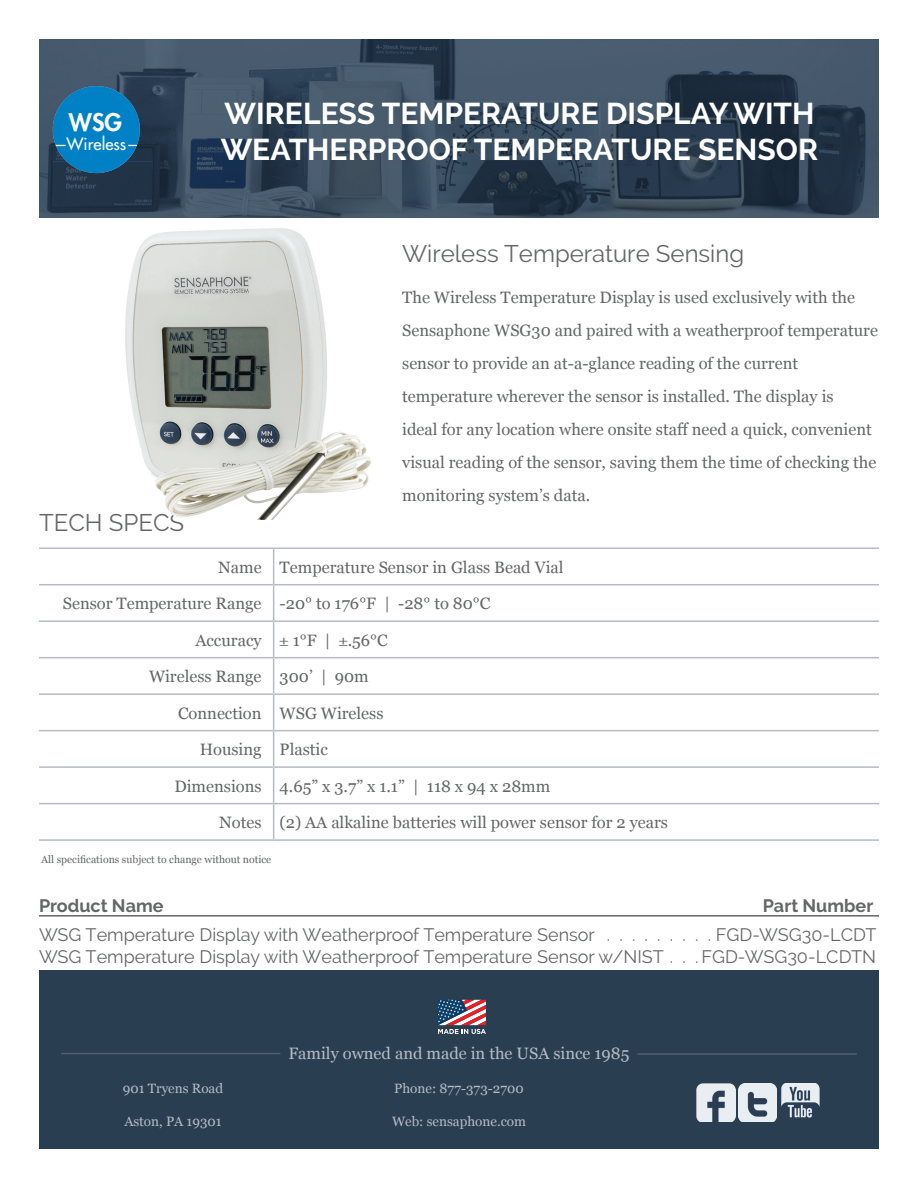
<style>
.page{position:relative;width:918px;height:1188px;background:#fff}
.page>*{position:absolute;margin:0;border:0;box-sizing:border-box;transform-origin:0 0}
.t1{font:700 30px/36px "Raleway";color:#fff}
.t2{font:24px "Raleway";color:#656666}
.t3{font:800 23.7px "Futura";color:#fff}
.t4{font:18px/21.6px "Raleway";color:#656666}
.t5{font:700 18px "Raleway";color:#656666}
.t6{font:16.65px "Futura";color:#fff}
.t7{font:16.5px/33px "Georgia";color:#656666}
.t8{font:16.5px "Georgia";color:#b5bcc4}
.t9{font:13.5px "Georgia";color:#b5bcc4}
.t10{font:10.5px "Georgia";color:#656666}
.s1{font-family:"Times"}
</style>
<div class="page">
<div style="left:39px;top:970px;width:840px;height:179px;background:#2a3e52"></div>
<svg style="left:438px;top:1000px;width:47px;height:34px;background:#8b7485"></svg>
<hr style="left:61px;top:1053px;width:219px;height:1px;background:#4e5f70">
<hr style="left:637px;top:1053px;width:220px;height:2px;background:#4e5f70">
<img style="left:697px;top:1084px;width:38px;height:38px">
<img style="left:738px;top:1084px;width:39px;height:38px">
<img style="left:781px;top:1083px;width:39px;height:35px">
<img style="left:39px;top:39px;width:840px;height:179px">
<svg style="left:53px;top:86px;width:87px;height:87px;background:#0b74ae"></svg>
<hr style="left:39px;top:915px;width:840px;height:2px;background:#656666">
<hr style="left:273px;top:549px;width:1px;height:35px;background:#b5bcc4">
<hr style="left:39px;top:584px;width:235px;height:1px;background:#b5bcc4">
<hr style="left:274px;top:584px;width:605px;height:1px;background:#b5bcc4">
<hr style="left:273px;top:585px;width:1px;height:35px;background:#b5bcc4">
<hr style="left:39px;top:620px;width:235px;height:2px;background:#b5bcc4">
<hr style="left:274px;top:620px;width:605px;height:2px;background:#b5bcc4">
<hr style="left:273px;top:622px;width:1px;height:35px;background:#b5bcc4">
<hr style="left:39px;top:657px;width:235px;height:1px;background:#b5bcc4">
<hr style="left:274px;top:657px;width:605px;height:1px;background:#b5bcc4">
<hr style="left:273px;top:658px;width:1px;height:35px;background:#b5bcc4">
<hr style="left:39px;top:693px;width:235px;height:2px;background:#b5bcc4">
<hr style="left:274px;top:693px;width:605px;height:2px;background:#b5bcc4">
<hr style="left:273px;top:695px;width:1px;height:35px;background:#b5bcc4">
<hr style="left:39px;top:730px;width:235px;height:1px;background:#b5bcc4">
<hr style="left:274px;top:730px;width:605px;height:1px;background:#b5bcc4">
<hr style="left:273px;top:731px;width:1px;height:35px;background:#b5bcc4">
<hr style="left:39px;top:766px;width:235px;height:2px;background:#b5bcc4">
<hr style="left:274px;top:766px;width:605px;height:2px;background:#b5bcc4">
<hr style="left:273px;top:768px;width:1px;height:35px;background:#b5bcc4">
<hr style="left:39px;top:803px;width:235px;height:1px;background:#b5bcc4">
<hr style="left:274px;top:803px;width:605px;height:1px;background:#b5bcc4">
<hr style="left:273px;top:804px;width:1px;height:35px;background:#b5bcc4">
<hr style="left:39px;top:839px;width:235px;height:2px;background:#b5bcc4">
<hr style="left:274px;top:839px;width:605px;height:2px;background:#b5bcc4">
<hr style="left:39px;top:548px;width:235px;height:1px;background:#b5bcc4">
<hr style="left:274px;top:548px;width:605px;height:1px;background:#b5bcc4">
<img style="left:125px;top:228px;width:202px;height:244px">
<img style="left:151px;top:432px;width:220px;height:88px">
<h3 class="t3" style="left:69px;top:106px;width:54px">WSG</h3>
<p class="t6" style="left:67px;top:133px;width:61px">Wireless</p>
<h2 class="t2" style="left:39px;top:509px;width:147px">TECH SPECS</h2>
<h1 class="t1" style="left:221px;top:96px;width:599px">WIRELESS TEMPERATURE DISPLAY WITH<br>WEATHERPROOF TEMPERATURE SENSOR</h1>
<h2 class="t2" style="left:402px;top:240px;width:343px">Wireless Temperature Sensing</h2>
<p class="t7" style="left:402px;top:280px;width:477px">The Wireless Temperature Display is used exclusively with the Sensaphone WSG30 and paired with a weatherproof temperature sensor to provide an at-a-glance reading of the current temperature wherever the sensor is installed. The display is<br>ideal for any location where onsite staff need a quick, convenient visual reading of the sensor, saving them the time of checking the monitoring system’s data.</p>
<p class="t7" style="left:218px;top:550px;width:347px">Name Temperature Sensor in Glass Bead Vial</p>
<p class="t7" style="left:63px;top:586px;width:429px">Sensor Temperature Range -20° to 176°F | -28° to 80°C</p>
<p class="t7" style="left:195px;top:623px;width:194px">Accuracy <span class="s1">±</span> 1°F | <span class="s1">±</span>.56°C</p>
<p class="t7" style="left:149px;top:659px;width:221px">Wireless Range 300’ | 90m</p>
<p class="t7" style="left:178px;top:696px;width:207px">Connection WSG Wireless</p>
<p class="t7" style="left:200px;top:732px;width:130px">Housing Plastic</p>
<p class="t7" style="left:174px;top:769px;width:377px">Dimensions 4.65” x 3.7” x 1.1” | 118 x 94 x 28mm</p>
<p class="t7" style="left:219px;top:805px;width:450px">Notes (2) AA alkaline batteries will power sensor for 2 years</p>
<p class="t10" style="left:41px;top:852px;width:232px">All specifications subject to change without notice</p>
<p class="t5" style="left:39px;top:895px;width:126px">Product Name</p>
<p class="t5" style="left:763px;top:895px;width:112px">Part Number</p>
<p class="t4" style="left:39px;top:924px;width:839px">WSG Temperature Display with Weatherproof Temperature Sensor . . . . . . . . . FGD-WSG30-LCDT<br>WSG Temperature Display with Weatherproof Temperature Sensor w/NIST . . . FGD-WSG30-LCDTN</p>
<p class="t9" style="left:123px;top:1079px;width:102px">901 Tryens Road</p>
<p class="t9" style="left:124px;top:1111px;width:99px">Aston, PA 19301</p>
<p class="t8" style="left:288px;top:1042px;width:343px">Family owned and made in the USA since 1985</p>
<p class="t9" style="left:394px;top:1079px;width:131px">Phone: 877-373-2700</p>
<p class="t9" style="left:392px;top:1111px;width:135px">Web: sensaphone.com</p>
</div>
